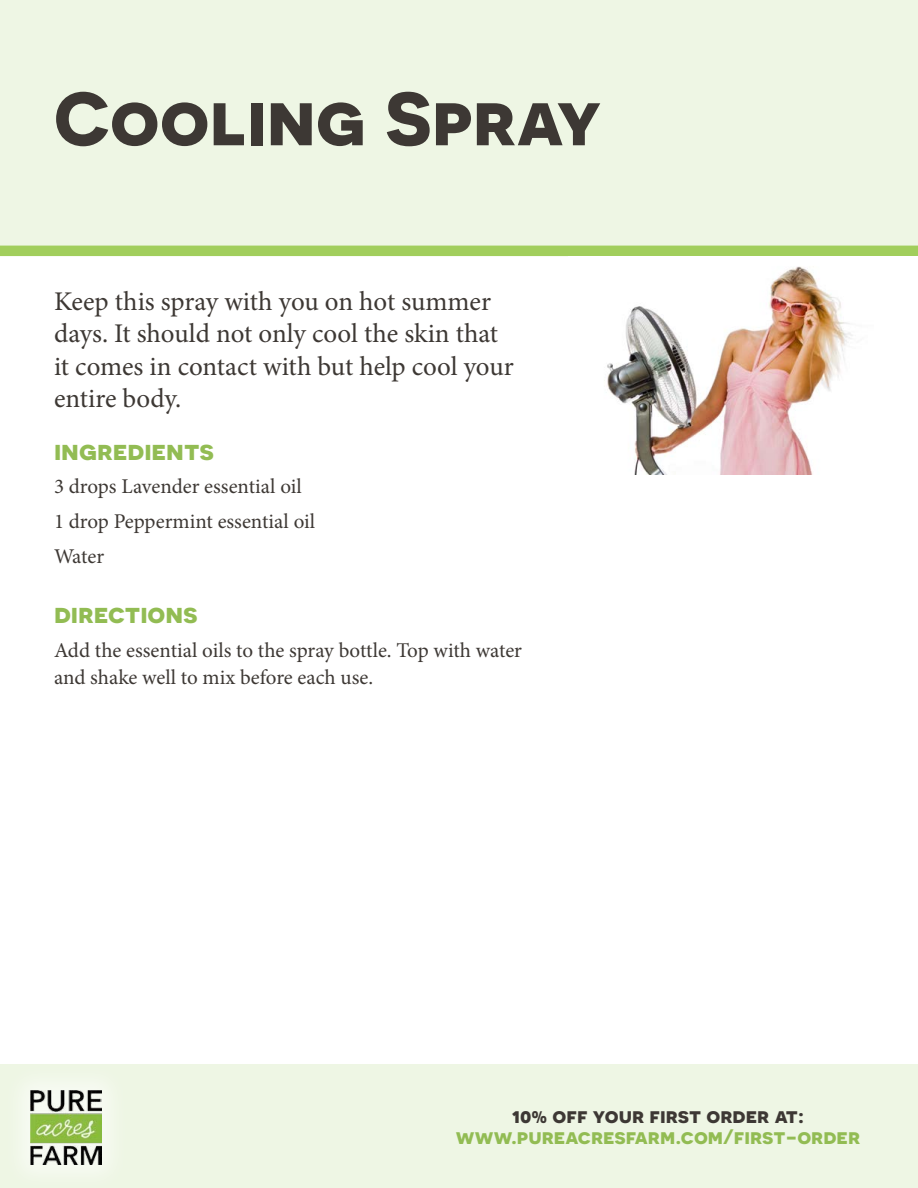
<style>
.page{position:relative;width:918px;height:1188px;background:#fff}
.page>*{position:absolute;margin:0;border:0;box-sizing:border-box;transform-origin:0 0}
.t1{font:700 75px "Novecentosanswide";color:#3d3834}
.t2{font:27px/32.4px "Minion Pro";letter-spacing:-.005em;color:#3d3834}
.t3{font:700 27px "Novecentosanswide";color:#92bc53}
.t4{font:21px/34.5px "Minion Pro";color:#3d3834}
.t5{font:700 21px "Novecentosanswide";color:#92bc53}
.t6{font:700 21px "Novecentosanswide";color:#3d3834}
</style>
<div class="page">
<div style="left:0;top:0;width:918px;height:256px;background:#eef6e4"></div>
<div style="left:0;top:1065px;width:918px;height:123px;background:#eef6e4"></div>
<div style="left:2px;top:1062px;width:128px;height:126px;background:#f0f7e7"></div>
<img style="left:31px;top:1091px;width:71px;height:74px">
<img style="left:604px;top:266px;width:249px;height:208px">
<h1 class="t1" style="left:54px;top:72px;width:549px">Cooling Spray</h1>
<p class="t2" style="left:54px;top:285px;width:461px">Keep this spray with you on hot summer days. It should not only cool the skin that it comes in contact with but help cool your entire body.</p>
<p class="t3" style="left:54px;top:433px;width:162px">ingredients</p>
<p class="t4" style="left:54px;top:470px;width:263px">3 drops Lavender essential oil<br>1 drop Peppermint essential oil<br>Water</p>
<p class="t3" style="left:54px;top:596px;width:145px">directions</p>
<p class="t4" style="left:54px;top:636px;width:470px;line-height:27px">Add the essential oils to the spray bottle. Top with water and shake well to mix before each use.</p>
<p class="t6" style="left:512px;top:1102px;width:294px">10% off your first order at:</p>
<p class="t5" style="left:456px;top:1123px;width:406px">www.pureacresfarm.com/first-order</p>
</div>
